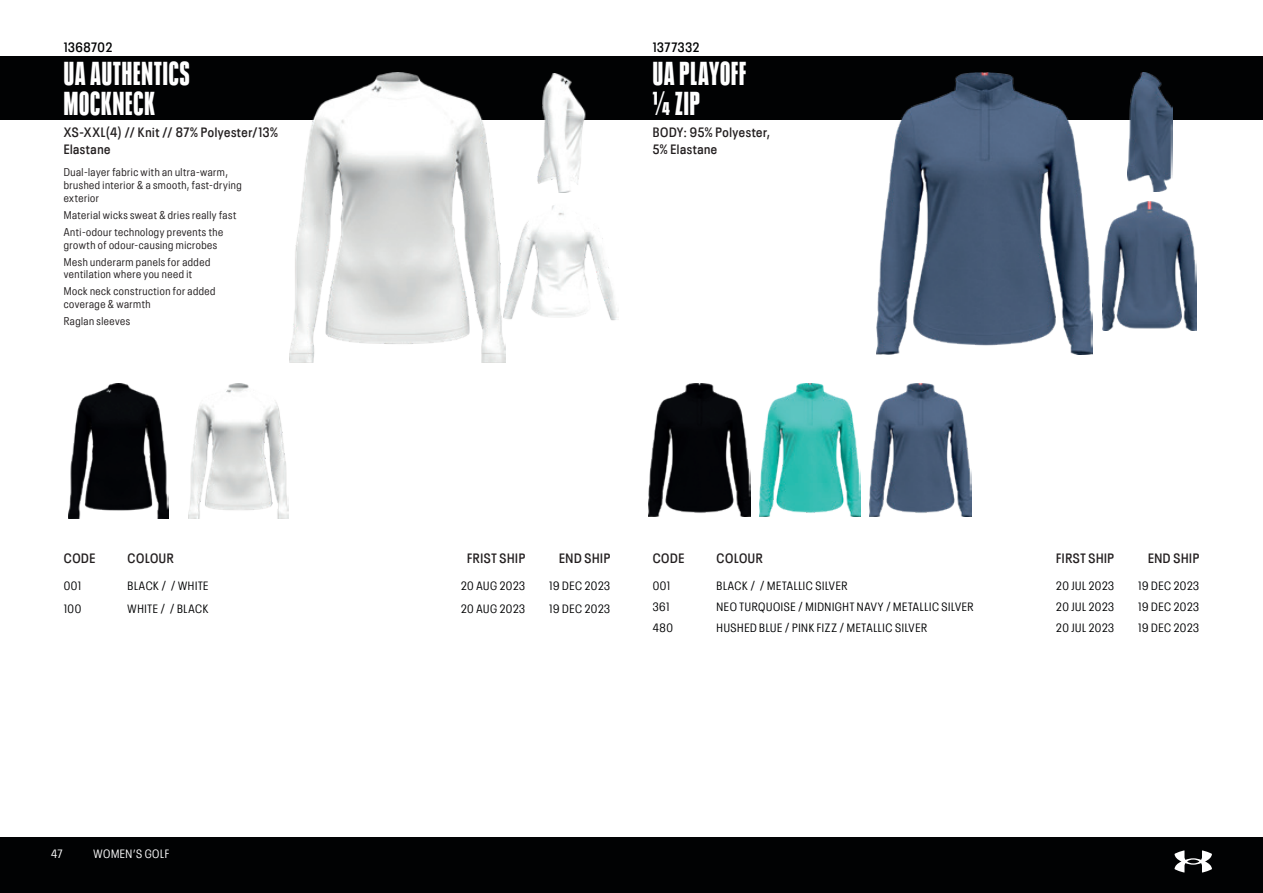
<style>
.page{position:relative;width:1263px;height:893px;background:#fff}
.page>*{position:absolute;margin:0;border:0;box-sizing:border-box;transform-origin:0 0}
.t1{font:900 33px/30px "Neue Plak Comp";letter-spacing:.03em;color:#fff}
.t2{font:600 condensed 13.5px/16.2px "Neue Plak";letter-spacing:.045em;color:#231f20}
.t3{font:600 condensed 13.5px "Neue Plak";letter-spacing:.04em;color:#010203}
.t4{font:condensed 12px "Neue Plak";letter-spacing:.05em;color:#010203}
.t5{font:condensed 12px "Neue Plak";letter-spacing:.05em;color:#fff}
.t6{font:condensed 11.25px/17px "Neue Plak";letter-spacing:.045em;color:#231f20}
</style>
<div class="page">
<div style="left:0;top:838px;width:1263px;height:55px;background:#010203"></div>
<div style="left:0;top:56px;width:1263px;height:64px;background:#010203"></div>
<svg style="left:1174px;top:850px;width:38px;height:22px"></svg>
<img style="left:876px;top:72px;width:216px;height:283px">
<img style="left:1103px;top:202px;width:93px;height:128px">
<img style="left:1128px;top:72px;width:44px;height:119px">
<img style="left:649px;top:384px;width:101px;height:133px">
<img style="left:759px;top:384px;width:102px;height:132px">
<img style="left:870px;top:384px;width:101px;height:132px">
<img style="left:289px;top:72px;width:216px;height:291px">
<img style="left:504px;top:187px;width:113px;height:149px">
<img style="left:515px;top:73px;width:92px;height:119px">
<img style="left:68px;top:384px;width:100px;height:135px">
<img style="left:189px;top:384px;width:100px;height:135px">
<p class="t3" style="left:64px;top:37px;width:50px">1368702</p>
<h1 class="t1" style="left:64px;top:56px;width:127px">UA AUTHENTICS<br>MOCKNECK</h1>
<p class="t2" style="left:64px;top:123px;width:216px">XS-XXL(4) // Knit // 87% Polyester/13%<br>Elastane</p>
<p class="t6" style="left:64px;top:165px;width:179px;line-height:12.8px">Dual-layer fabric with an ultra-warm, brushed interior &amp; a smooth, fast-drying exterior</p>
<p class="t6" style="left:64px;top:205px;width:174px">Material wicks sweat &amp; dries really fast<br>Anti-odour technology prevents the</p>
<p class="t6" style="left:64px;top:235px;width:155px">growth of odour-causing microbes<br>Mesh underarm panels for added</p>
<p class="t6" style="left:64px;top:265px;width:153px">ventilation where you need it<br>Mock neck construction for added</p>
<p class="t6" style="left:64px;top:295px;width:88px">coverage &amp; warmth<br>Raglan sleeves</p>
<p class="t3" style="left:653px;top:37px;width:48px">1377332</p>
<h1 class="t1" style="left:653px;top:56px;width:95px">UA PLAYOFF<br>1/4 ZIP</h1>
<p class="t2" style="left:653px;top:123px;width:119px">BODY: 95% Polyester,<br>5% Elastane</p>
<p class="t2" style="left:64px;top:548px;width:33px">CODE</p>
<p class="t2" style="left:128px;top:548px;width:48px">COLOUR</p>
<p class="t2" style="left:467px;top:548px;width:60px">FRIST SHIP</p>
<p class="t2" style="left:559px;top:548px;width:53px">END SHIP</p>
<p class="t4" style="left:64px;top:576px;width:19px">001</p>
<p class="t4" style="left:128px;top:576px;width:82px">BLACK / / WHITE</p>
<p class="t4" style="left:461px;top:576px;width:66px">20 AUG 2023</p>
<p class="t4" style="left:549px;top:576px;width:62px">19 DEC 2023</p>
<p class="t4" style="left:64px;top:600px;width:19px">100</p>
<p class="t4" style="left:128px;top:600px;width:82px">WHITE / / BLACK</p>
<p class="t4" style="left:461px;top:600px;width:66px">20 AUG 2023</p>
<p class="t4" style="left:549px;top:600px;width:62px">19 DEC 2023</p>
<p class="t2" style="left:653px;top:548px;width:33px">CODE</p>
<p class="t2" style="left:716px;top:548px;width:48px">COLOUR</p>
<p class="t2" style="left:1056px;top:548px;width:59px">FIRST SHIP</p>
<p class="t2" style="left:1148px;top:548px;width:53px">END SHIP</p>
<p class="t4" style="left:653px;top:576px;width:19px">001</p>
<p class="t4" style="left:716px;top:576px;width:132px">BLACK / / METALLIC SILVER</p>
<p class="t4" style="left:1056px;top:576px;width:59px">20 JUL 2023</p>
<p class="t4" style="left:1138px;top:576px;width:62px">19 DEC 2023</p>
<p class="t4" style="left:653px;top:598px;width:18px">361</p>
<p class="t4" style="left:716px;top:598px;width:258px">NEO TURQUOISE / MIDNIGHT NAVY / METALLIC SILVER</p>
<p class="t4" style="left:1056px;top:598px;width:59px">20 JUL 2023</p>
<p class="t4" style="left:1138px;top:598px;width:62px">19 DEC 2023</p>
<p class="t4" style="left:653px;top:619px;width:22px">480</p>
<p class="t4" style="left:716px;top:619px;width:212px">HUSHED BLUE / PINK FIZZ / METALLIC SILVER</p>
<p class="t4" style="left:1056px;top:619px;width:59px">20 JUL 2023</p>
<p class="t4" style="left:1138px;top:619px;width:62px">19 DEC 2023</p>
<p class="t5" style="left:51px;top:845px;width:13px">47</p>
<p class="t5" style="left:94px;top:845px;width:77px">WOMEN’S GOLF</p>
</div>
